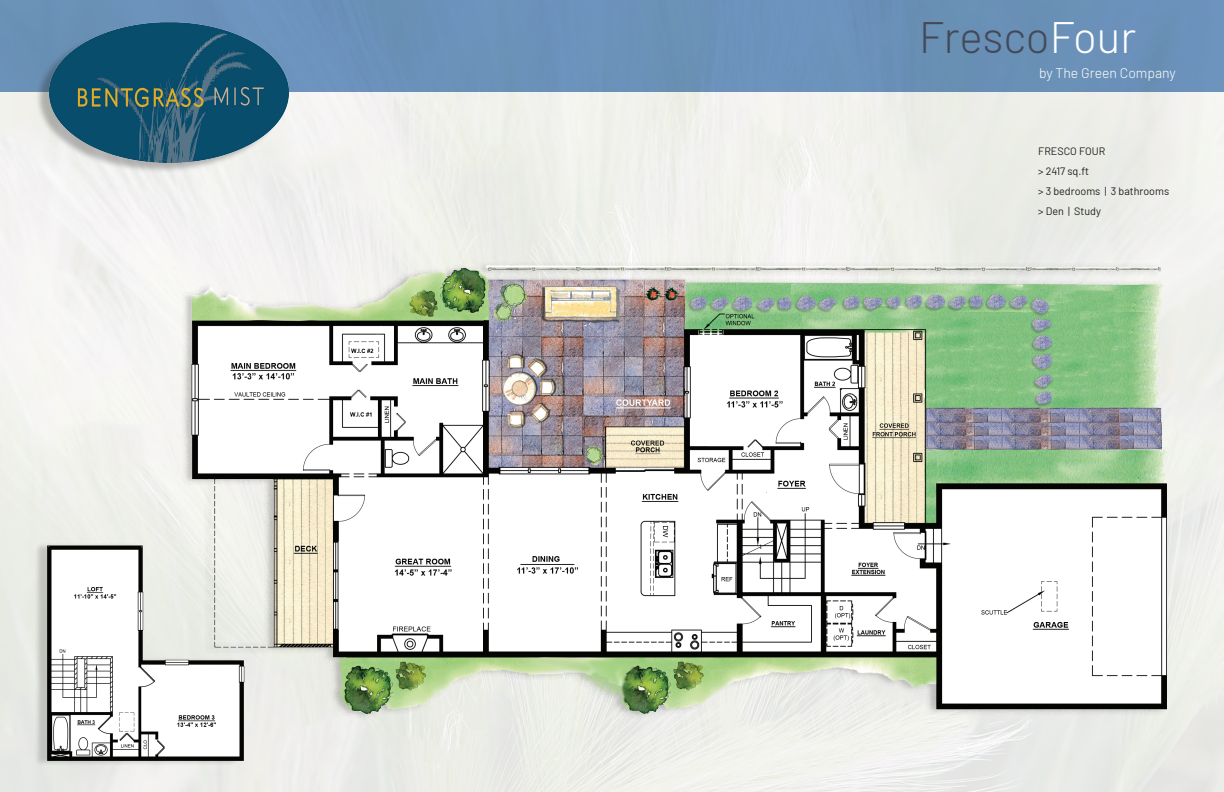
<style>
.page{position:relative;width:1224px;height:792px;background:#fff}
.page>*{position:absolute;margin:0;border:0;box-sizing:border-box;transform-origin:0 0}
.t1{font:300 44px "Barlow";color:#444959}
.t2{font:300 14px "Barlow";color:#fff}
.t3{font:10.8px/20px "Barlow";color:#231f20}
.s1{color:#fff}
</style>
<div class="page">
<img style="left:0;top:0;width:1224px;height:792px">
<img style="left:173px;top:239px;width:1017px;height:502px">
<img style="left:12px;top:495px;width:256px;height:297px">
<img style="left:35px;top:0;width:268px;height:189px">
<h1 class="t1" style="left:919px;top:5px;width:219px">Fresco<span class="s1">Four</span></h1>
<p class="t2" style="left:1039px;top:62px;width:138px">by The Green Company</p>
<p class="t3" style="left:1038px;top:140px;width:132px">FRESCO FOUR<br>&gt; 2417 sq.ft<br>&gt; 3 bedrooms | 3 bathrooms &gt; Den | Study</p>
</div>
